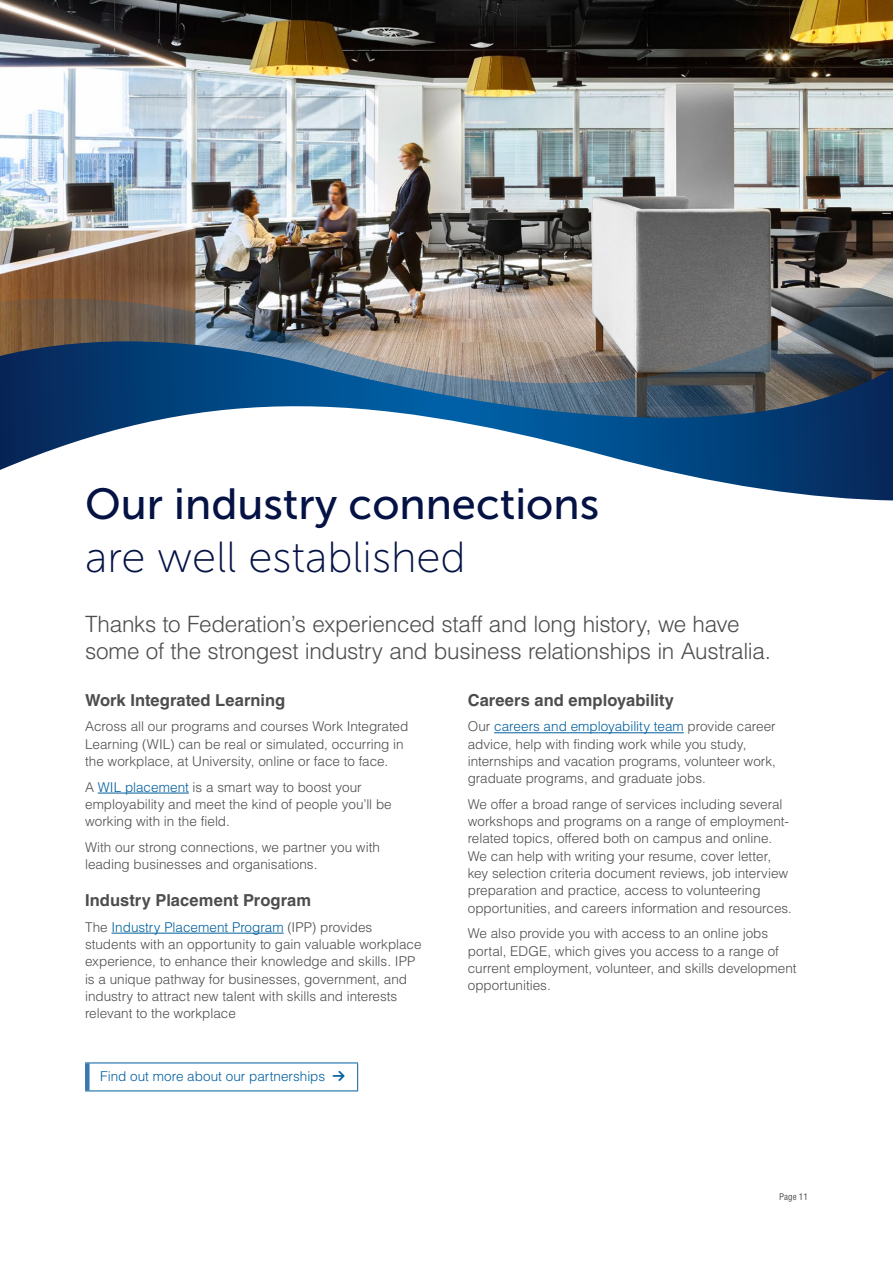
<style>
.page{position:relative;width:893px;height:1263px;background:#fff}
.page>*{position:absolute;margin:0;border:0;box-sizing:border-box;transform-origin:0 0}
.t1{font:43.5px "Museo Sans 500";color:#041244}
.t2{font:43.5px "Museo Sans 100";color:#041244}
.t3{font:300 22.5px/27px "Helvetica LT Pro";letter-spacing:-.015em;color:#4d4d4f}
.t4{font:700 16.5px "Helvetica LT Pro";letter-spacing:.005em;color:#4d4d4f}
.t5{font:300 13.5px/17.2px "Helvetica LT Pro";color:#4d4d4f}
.t6{font:300 13.5px "Helvetica LT Pro";letter-spacing:.005em;color:#005f9e}
.t7{font:condensed 9px "Helvetica LT Pro";color:#4d4d4f}
.s1{color:#005f9e}
</style>
<div class="page">
<img style="left:0;top:0;width:893px;height:162px">
<img style="left:0;top:162px;width:893px;height:179px">
<svg style="left:0;top:341px;width:893px;height:159px"></svg>
<hr style="left:98px;top:793px;width:91px;height:1px;background:#005f9e">
<hr style="left:112px;top:933px;width:172px;height:1px;background:#005f9e">
<hr style="left:494px;top:732px;width:190px;height:1px;background:#005f9e">
<hr style="left:85px;top:1062px;width:273px;height:1px;background:#005f9e">
<svg style="left:357px;top:1063px;width:1px;height:27px"></svg>
<hr style="left:85px;top:1090px;width:273px;height:1px;background:#005f9e">
<div style="left:85px;top:1063px;width:5px;height:27px;background:#3979b0"></div>
<h1 class="t1" style="left:85px;top:481px;width:516px">Our industry connections</h1>
<h1 class="t2" style="left:85px;top:533px;width:382px">are well established</h1>
<h2 class="t3" style="left:85px;top:611px;width:687px">Thanks to Federation’s experienced staff and long history, we have some of the strongest industry and business relationships in Australia.</h2>
<p class="t4" style="left:85px;top:690px;width:202px">Work Integrated Learning</p>
<p class="t5" style="left:85px;top:718px;width:325px">Across all our programs and courses Work Integrated<br>Learning (WIL) can be real or simulated, occurring in the workplace, at University, online or face to face.</p>
<p class="t5" style="left:85px;top:778px;width:308px">A <span class="s1">WIL placement</span> is a smart way to boost your employability and meet the kind of people you’ll be working with in the field.</p>
<p class="t5" style="left:85px;top:838px;width:296px">With our strong connections, we partner you with leading businesses and organisations.</p>
<p class="t4" style="left:85px;top:890px;width:228px">Industry Placement Program</p>
<p class="t5" style="left:85px;top:918px;width:338px">The <span class="s1">Industry Placement Program</span> (IPP) provides students with an opportunity to gain valuable workplace experience, to enhance their knowledge and skills. IPP is a unique pathway for businesses, government, and industry to attract new talent with skills and interests relevant to the workplace</p>
<p class="t4" style="left:468px;top:690px;width:208px">Careers and employability</p>
<p class="t5" style="left:468px;top:718px;width:310px">Our <span class="s1">careers and employability team</span> provide career advice, help with finding work while you study, internships and vacation programs, volunteer work, graduate programs, and graduate jobs.</p>
<p class="t5" style="left:468px;top:795px;width:326px">We offer a broad range of services including several workshops and programs on a range of employment&shy;related topics, offered both on campus and online.<br>We can help with writing your resume, cover letter, key selection criteria document reviews, job interview preparation and practice, access to volunteering opportunities, and careers information and resources.</p>
<p class="t5" style="left:468px;top:925px;width:330px">We also provide you with access to an online jobs portal, EDGE, which gives you access to a range of current employment, volunteer, and skills development opportunities.</p>
<p class="t6" style="left:100px;top:1068px;width:246px">Find out more about our partnerships →</p>
<p class="t7" style="left:779px;top:1191px;width:30px">Page 11</p>
</div>
